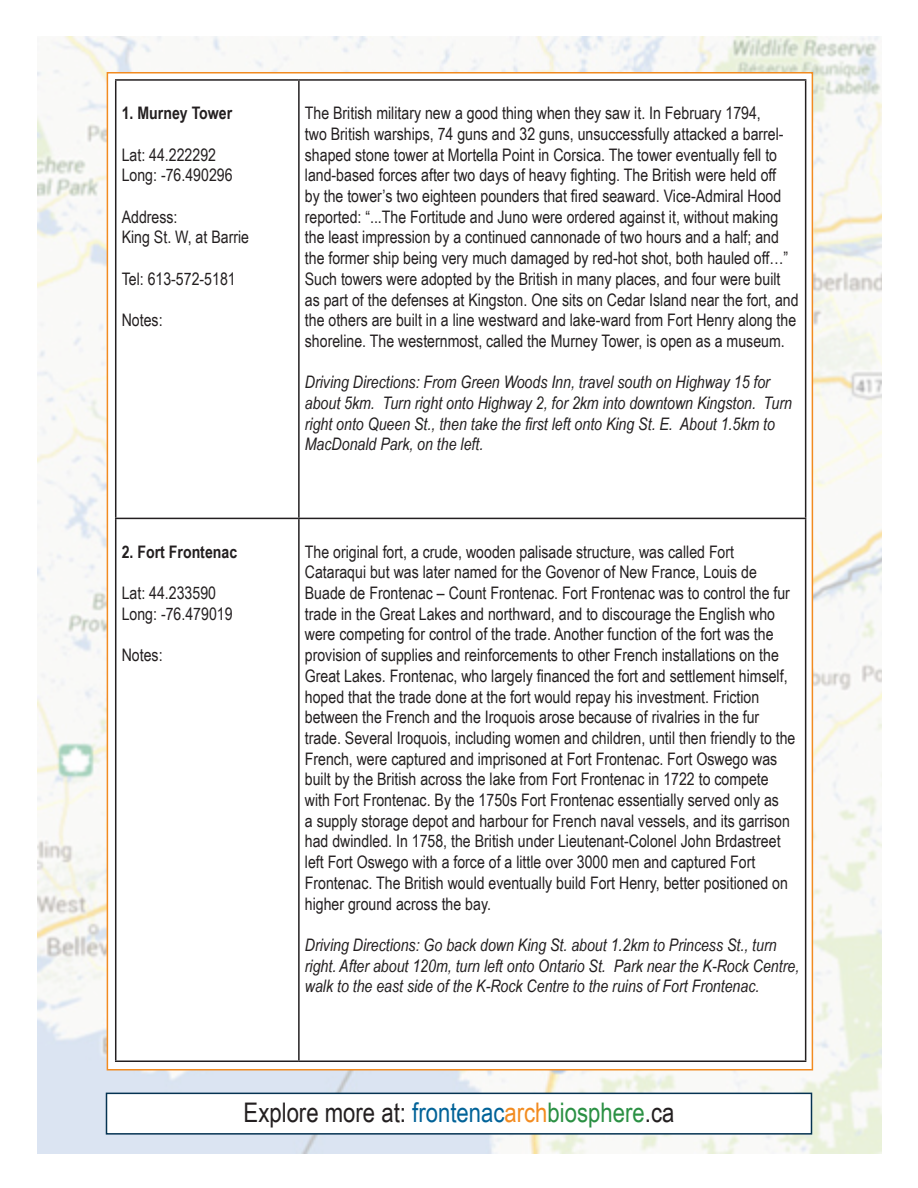
<style>
.page{position:relative;width:918px;height:1188px;background:#fff}
.page>*{position:absolute;margin:0;border:0;box-sizing:border-box;transform-origin:0 0}
.t1{font:27px "Arial Narrow";color:#231f20}
.t2{font:17.25px/20.7px "Arial Narrow";color:#231f20}
.t3{font:italic 17.25px/20.7px "Arial Narrow";color:#231f20}
.t4{font:700 17.25px "Arial Narrow";color:#231f20}
.s1{color:#016298}
.s2{color:#f28b20}
.s3{color:#2a9043}
</style>
<div class="page">
<img style="left:38px;top:36px;width:844px;height:1118px">
<div style="left:106px;top:1093px;width:706px;height:42px;background:#fff;border:2px solid #053352"></div>
<div style="left:107px;top:72px;width:706px;height:999px;background:#fff;border:2px solid #f28b20"></div>
<hr style="left:115px;top:79px;width:184px;height:2px;background:#231f20">
<hr style="left:115px;top:81px;width:1px;height:437px;background:#231f20">
<hr style="left:299px;top:79px;width:507px;height:2px;background:#231f20">
<hr style="left:298px;top:81px;width:2px;height:437px;background:#231f20">
<hr style="left:805px;top:81px;width:1px;height:437px;background:#231f20">
<hr style="left:115px;top:518px;width:184px;height:1px;background:#231f20">
<hr style="left:115px;top:519px;width:1px;height:541px;background:#231f20">
<hr style="left:299px;top:518px;width:507px;height:1px;background:#231f20">
<hr style="left:298px;top:519px;width:2px;height:541px;background:#231f20">
<hr style="left:805px;top:519px;width:1px;height:541px;background:#231f20">
<hr style="left:115px;top:1060px;width:184px;height:2px;background:#231f20">
<hr style="left:299px;top:1060px;width:507px;height:2px;background:#231f20">
<p class="t4" style="left:122px;top:100px;width:112px">1. Murney Tower</p>
<p class="t2" style="left:122px;top:144px;width:96px">Lat: 44.222292</p>
<p class="t2" style="left:122px;top:164px;width:112px">Long: -76.490296</p>
<p class="t2" style="left:122px;top:206px;width:57px">Address:</p>
<p class="t2" style="left:122px;top:226px;width:129px">King St. W, at Barrie</p>
<p class="t2" style="left:122px;top:268px;width:116px">Tel: 613-572-5181</p>
<p class="t2" style="left:122px;top:309px;width:42px">Notes:</p>
<p class="t4" style="left:122px;top:539px;width:117px">2. Fort Frontenac</p>
<p class="t2" style="left:122px;top:582px;width:96px">Lat: 44.233590</p>
<p class="t2" style="left:122px;top:603px;width:112px">Long: -76.479019</p>
<p class="t2" style="left:122px;top:644px;width:42px">Notes:</p>
<p class="t2" style="left:305px;top:102px;width:485px">The British military new a good thing when they saw it. In February 1794,<br>two British warships, 74 guns and 32 guns, unsuccessfully attacked a barrel&shy;shaped stone tower at Mortella Point in Corsica. The tower eventually fell to land-based forces after two days of heavy fighting. The British were held off by the tower’s two eighteen pounders that fired seaward. Vice-Admiral Hood reported: “...The Fortitude and Juno were ordered against it, without making the least impression by a continued cannonade of two hours and a half; and the former ship being very much damaged by red-hot shot, both hauled off…”</p>
<p class="t2" style="left:305px;top:268px;width:477px">Such towers were adopted by the British in many places, and four were built</p>
<p class="t2" style="left:305px;top:288px;width:495px">as part of the defenses at Kingston. One sits on Cedar Island near the fort, and the others are built in a line westward and lake-ward from Fort Henry along the shoreline. The westernmost, called the Murney Tower, is open as a museum.</p>
<p class="t3" style="left:305px;top:372px;width:489px">Driving Directions: From Green Woods Inn, travel south on Highway 15 for about 5km. Turn right onto Highway 2, for 2km into downtown Kingston. Turn right onto Queen St., then take the first left onto King St. E. About 1.5km to MacDonald Park, on the left.</p>
<p class="t2" style="left:305px;top:541px;width:492px">The original fort, a crude, wooden palisade structure, was called Fort Cataraqui but was later named for the Govenor of New France, Louis de Buade de Frontenac – Count Frontenac. Fort Frontenac was to control the fur trade in the Great Lakes and northward, and to discourage the English who were competing for control of the trade. Another function of the fort was the provision of supplies and reinforcements to other French installations on the Great Lakes. Frontenac, who largely financed the fort and settlement himself, hoped that the trade done at the fort would repay his investment. Friction between the French and the Iroquois arose because of rivalries in the fur trade. Several Iroquois, including women and children, until then friendly to the French, were captured and imprisoned at Fort Frontenac. Fort Oswego was built by the British across the lake from Fort Frontenac in 1722 to compete with Fort Frontenac. By the 1750s Fort Frontenac essentially served only as<br>a supply storage depot and harbour for French naval vessels, and its garrison had dwindled. In 1758, the British under Lieutenant-Colonel John Brdastreet left Fort Oswego with a force of a little over 3000 men and captured Fort Frontenac. The British would eventually build Fort Henry, better positioned on higher ground across the bay.</p>
<p class="t3" style="left:305px;top:934px;width:496px">Driving Directions: Go back down King St. about 1.2km to Princess St., turn right. After about 120m, turn left onto Ontario St. Park near the K-Rock Centre, walk to the east side of the K-Rock Centre to the ruins of Fort Frontenac.</p>
<h1 class="t1" style="left:244px;top:1093px;width:432px">Explore more at: <span class="s1">frontenac</span><span class="s2">arch</span><span class="s3">biosphere</span>.ca</h1>
</div>
